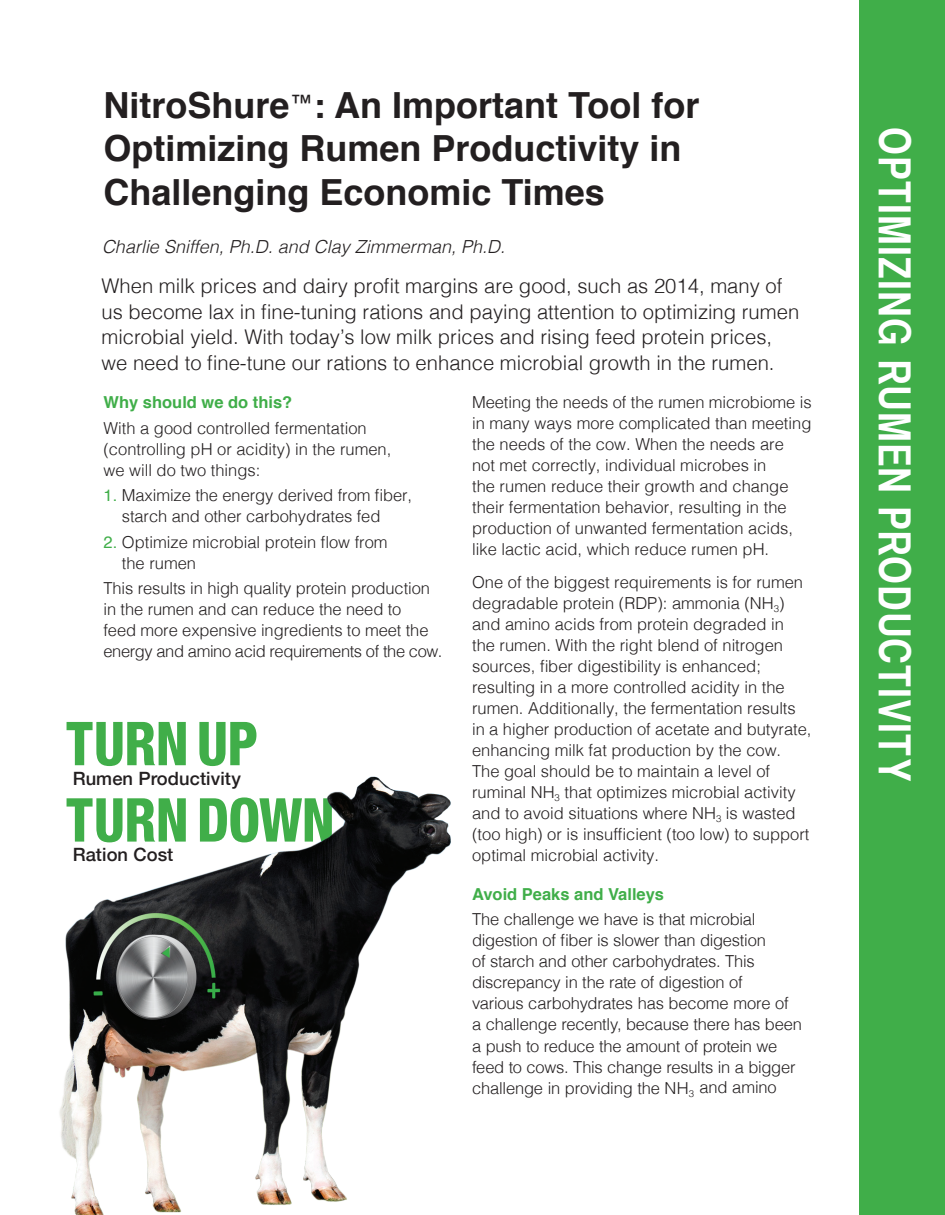
<style>
.page{position:relative;width:945px;height:1215px;background:#fff}
.page>*{position:absolute;margin:0;border:0;box-sizing:border-box;transform-origin:0 0}
.t1{font:800 condensed 60.6px/76.3px "Helvetica Neue";letter-spacing:-.01em;color:#40ae49;scale:.92 1}
.t2{font:43.5px "Helvetica CY Bold";letter-spacing:.025em;color:#fff}
.t3{font:700 36px/43.2px "Helvetica";color:#231f20}
.t4{font:300 20.25px/25.5px "Helvetica";color:#231f20}
.t5{font:500 18.3px "Helvetica Neue";letter-spacing:.005em;color:#231f20}
.t6{font:italic 300 18px "Helvetica";color:#231f20}
.t7{font:300 16.5px/21px "Helvetica";color:#231f20}
.t8{font:700 16.5px "Helvetica";color:#40ae49}
.s1{font-weight:400;color:#40ae49}
</style>
<div class="page">
<img style="left:59px;top:776px;width:392px;height:439px">
<div style="left:860px;top:0;width:85px;height:1215px;background:#40ae49"></div>
<h3 class="t3" style="left:103px;top:84px;width:598px">NitroShure<sup>™</sup>: An Important Tool for<br>Optimizing Rumen Productivity in<br>Challenging Economic Times</h3>
<p class="t6" style="left:102px;top:233px;width:405px">Charlie Sniffen, Ph.D. and Clay Zimmerman, Ph.D.</p>
<p class="t4" style="left:102px;top:272px;width:699px">When milk prices and dairy profit margins are good, such as 2014, many of us become lax in fine-tuning rations and paying attention to optimizing rumen microbial yield. With today’s low milk prices and rising feed protein prices, we need to fine-tune our rations to enhance microbial growth in the rumen.</p>
<p class="t8" style="left:104px;top:389px;width:190px">Why should we do this?</p>
<p class="t7" style="left:104px;top:416px;width:289px">With a good controlled fermentation (controlling pH or acidity) in the rumen, we will do two things:</p>
<p class="t7" style="left:122px;top:484px;width:292px;text-indent:-18px"><span class="s1">1.</span> Maximize the energy derived from fiber, starch and other carbohydrates fed</p>
<p class="t7" style="left:122px;top:530px;width:267px;text-indent:-18px"><span class="s1">2.</span> Optimize microbial protein flow from the rumen</p>
<p class="t7" style="left:104px;top:577px;width:341px">This results in high quality protein production in the rumen and can reduce the need to<br>feed more expensive ingredients to meet the energy and amino acid requirements of the cow.</p>
<h1 class="t1" style="left:66px;top:704px;width:293px">TURN UP<br>TURN DOWN</h1>
<p class="t5" style="left:73px;top:764px;width:170px">Rumen Productivity</p>
<p class="t5" style="left:73px;top:840px;width:102px">Ration Cost</p>
<p class="t7" style="left:472px;top:390px;width:341px">Meeting the needs of the rumen microbiome is in many ways more complicated than meeting the needs of the cow. When the needs are<br>not met correctly, individual microbes in<br>the rumen reduce their growth and change their fermentation behavior, resulting in the production of unwanted fermentation acids, like lactic acid, which reduce rumen pH.</p>
<p class="t7" style="left:472px;top:570px;width:341px">One of the biggest requirements is for rumen degradable protein (RDP): ammonia (NH<sub>3</sub>) and amino acids from protein degraded in<br>the rumen. With the right blend of nitrogen sources, fiber digestibility is enhanced; resulting in a more controlled acidity in the rumen. Additionally, the fermentation results in a higher production of acetate and butyrate, enhancing milk fat production by the cow.<br>The goal should be to maintain a level of ruminal NH<sub>3</sub> that optimizes microbial activity and to avoid situations where NH<sub>3</sub> is wasted (too high) or is insufficient (too low) to support optimal microbial activity.</p>
<p class="t8" style="left:472px;top:881px;width:194px">Avoid Peaks and Valleys</p>
<p class="t7" style="left:472px;top:908px;width:331px">The challenge we have is that microbial digestion of fiber is slower than digestion<br>of starch and other carbohydrates. This discrepancy in the rate of digestion of<br>various carbohydrates has become more of a challenge recently, because there has been a push to reduce the amount of protein we feed to cows. This change results in a bigger challenge in providing the NH<sub>3</sub> and amino</p>
<h2 class="t2" style="left:922px;top:127px;width:656px;rotate:90deg">OPTIMIZING RUMEN PRODUCTIVITY</h2>
</div>
